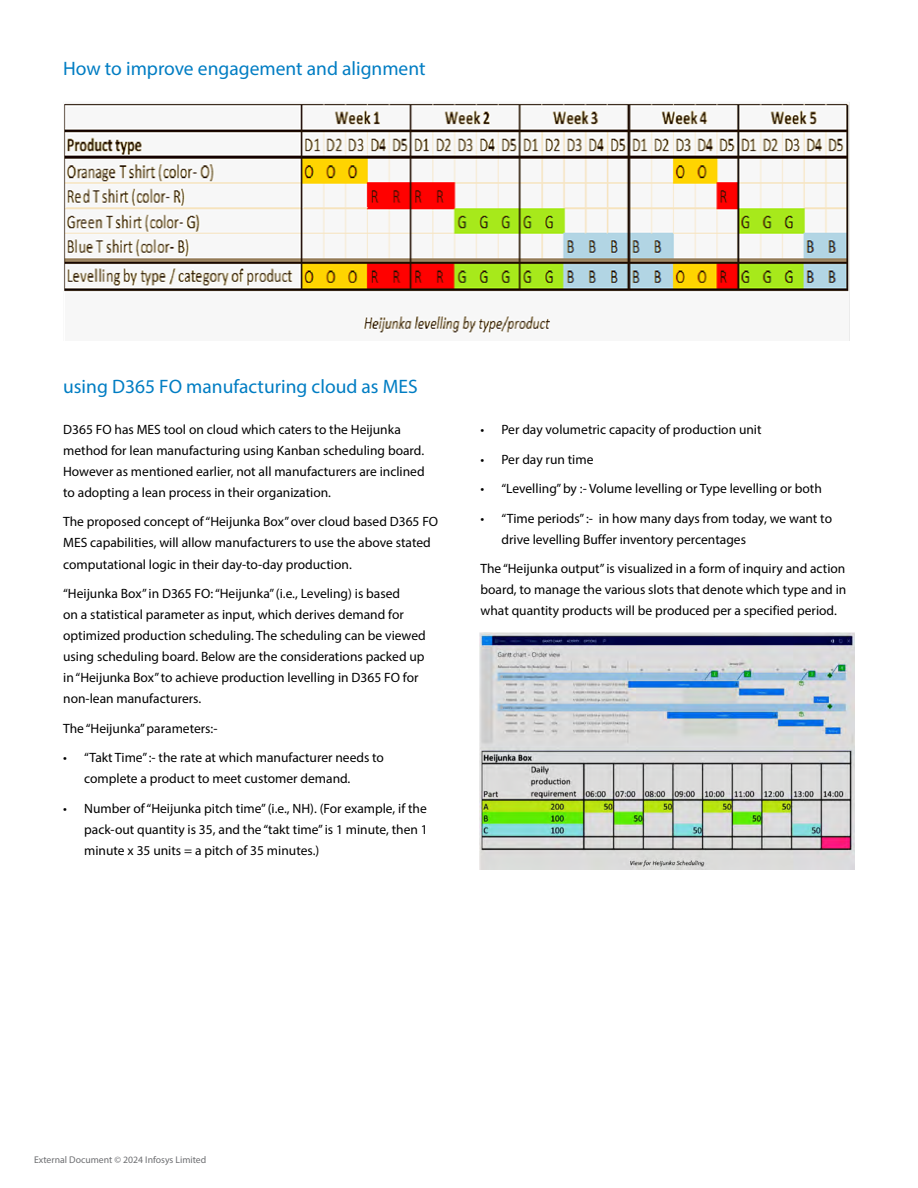
<style>
.page{position:relative;width:918px;height:1188px;background:#fff}
.page>*{position:absolute;margin:0;border:0;box-sizing:border-box;transform-origin:0 0}
.t1{font:19.5px "Myriad Pro";color:#007dc3}
.t2{font:13.5px/21px "Myriad Pro";color:#000}
.t3{font:9.75px "Myriad Pro";color:#6d6e71}
</style>
<div class="page">
<img style="left:480px;top:632px;width:375px;height:238px">
<img style="left:64px;top:102px;width:786px;height:239px">
<h1 class="t1" style="left:63px;top:57px;width:364px">How to improve engagement and alignment</h1>
<h1 class="t1" style="left:63px;top:374px;width:356px">using D365 FO manufacturing cloud as MES</h1>
<p class="t2" style="left:63px;top:419px;width:363px">D365 FO has MES tool on cloud which caters to the Heijunka method for lean manufacturing using Kanban scheduling board.<br>However as mentioned earlier, not all manufacturers are inclined to adopting a lean process in their organization.</p>
<p class="t2" style="left:63px;top:511px;width:377px">The proposed concept of “Heijunka Box” over cloud based D365 FO<br>MES capabilities, will allow manufacturers to use the above stated computational logic in their day-to-day production.</p>
<p class="t2" style="left:63px;top:583px;width:364px">“Heijunka Box” in D365 FO: “Heijunka” (i.e., Leveling) is based<br>on a statistical parameter as input, which derives demand for optimized production scheduling. The scheduling can be viewed using scheduling board. Below are the considerations packed up in “Heijunka Box” to achieve production levelling in D365 FO for non-lean manufacturers.</p>
<p class="t2" style="left:63px;top:717px;width:156px">The “Heijunka” parameters:-</p>
<p class="t2" style="left:84px;top:747px;width:301px;text-indent:-21px">• “Takt Time” :- the rate at which manufacturer needs to complete a product to meet customer demand.</p>
<p class="t2" style="left:84px;top:797px;width:345px;text-align:justify;text-indent:-21px">• Number of “Heijunka pitch time” (i.e., NH). (For example, if the pack-out quantity is 35, and the “takt time” is 1 minute, then 1 minute x 35 units = a pitch of 35 minutes.)</p>
<p class="t2" style="left:480px;top:419px;width:283px">• Per day volumetric capacity of production unit</p>
<p class="t2" style="left:480px;top:449px;width:114px">• Per day run time</p>
<p class="t2" style="left:480px;top:478px;width:343px">• “Levelling” by :- Volume levelling or Type levelling or both</p>
<p class="t2" style="left:501px;top:508px;width:332px;text-indent:-21px">• “Time periods” :- in how many days from today, we want to drive levelling Buffer inventory percentages</p>
<p class="t2" style="left:480px;top:558px;width:367px;text-align:justify">The “Heijunka output” is visualized in a form of inquiry and action board, to manage the various slots that denote which type and in what quantity products will be produced per a specified period.</p>
<p class="t3" style="left:34px;top:1154px;width:174px">External Document © 2024 Infosys Limited</p>
</div>
